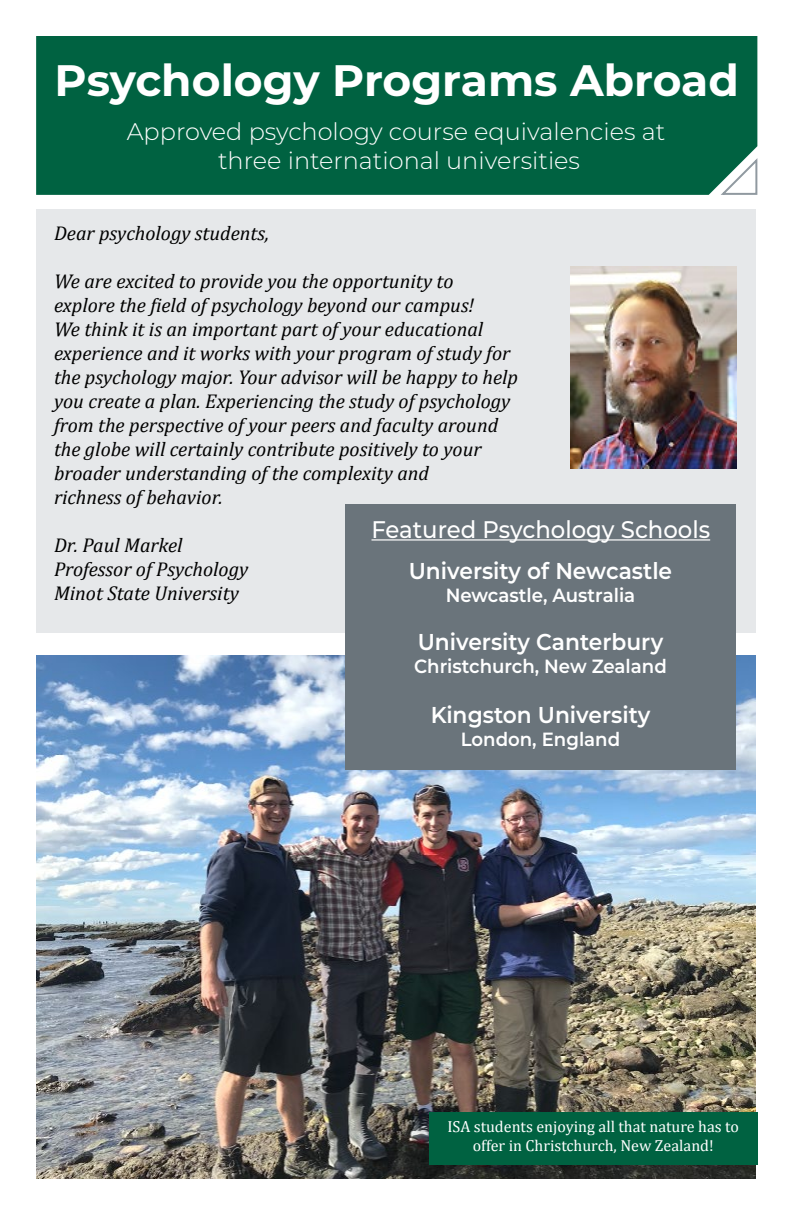
<style>
.page{position:relative;width:792px;height:1224px;background:#fff}
.page>*{position:absolute;margin:0;border:0;box-sizing:border-box;transform-origin:0 0}
.t1{font:700 44px "Montserrat";color:#fff}
.t2{font:300 24px/28.8px "Montserrat";color:#fff;text-align:center}
.t3{font:500 24px "Montserrat";color:#fff;scale:.95 1}
.t4{font:600 23px "Montserrat";color:#fff;scale:.95 1}
.t5{font:italic 20px/24px "Cambria";color:#000}
.t6{font:600 19.2px "Montserrat";color:#fff;scale:.95 1}
.t7{font:16px/19.2px "Cambria";color:#fff;text-align:center}
</style>
<div class="page">
<div style="left:36px;top:36px;width:721px;height:159px;background:#006241"></div>
<svg style="left:720px;top:156px;width:38px;height:39px"></svg>
<img style="left:37px;top:655px;width:719px;height:524px">
<div style="left:36px;top:210px;width:720px;height:423px;background:#e6e8ea"></div>
<div style="left:346px;top:505px;width:390px;height:265px;background:#6a747b"></div>
<hr style="left:372px;top:539px;width:338px;height:2px;background:#fff">
<div style="left:429px;top:1112px;width:328px;height:52px;background:#006241"></div>
<img style="left:570px;top:267px;width:166px;height:202px">
<h1 class="t1" style="left:55px;top:49px;width:686px">Psychology Programs Abroad</h1>
<p class="t2" style="left:127px;top:117px;width:540px">Approved psychology course equivalencies at three international universities</p>
<p class="t5" style="left:54px;top:221px;width:217px">Dear psychology students,</p>
<p class="t5" style="left:54px;top:269px;width:466px">We are excited to provide you the opportunity to explore the field of psychology beyond our campus!<br>We think it is an important part of your educational experience and it works with your program of study for the psychology major. Your advisor will be happy to help you create a plan. Experiencing the study of psychology from the perspective of your peers and faculty around the globe will certainly contribute positively to your broader understanding of the complexity and<br>richness of behavior.</p>
<p class="t5" style="left:54px;top:533px;width:196px">Dr. Paul Markel<br>Professor of Psychology<br>Minot State University</p>
<p class="t3" style="left:372px;top:512px;width:358px">Featured Psychology Schools</p>
<p class="t4" style="left:409px;top:554px;width:279px">University of Newcastle</p>
<p class="t6" style="left:446px;top:581px;width:201px">Newcastle, Australia</p>
<p class="t4" style="left:418px;top:625px;width:260px">University Canterbury</p>
<p class="t6" style="left:414px;top:652px;width:268px">Christchurch, New Zealand</p>
<p class="t4" style="left:431px;top:699px;width:233px">Kingston University</p>
<p class="t6" style="left:461px;top:726px;width:170px">London, England</p>
<p class="t7" style="left:447px;top:1116px;width:293px">ISA students enjoying all that nature has to offer in Christchurch, New Zealand!</p>
</div>
